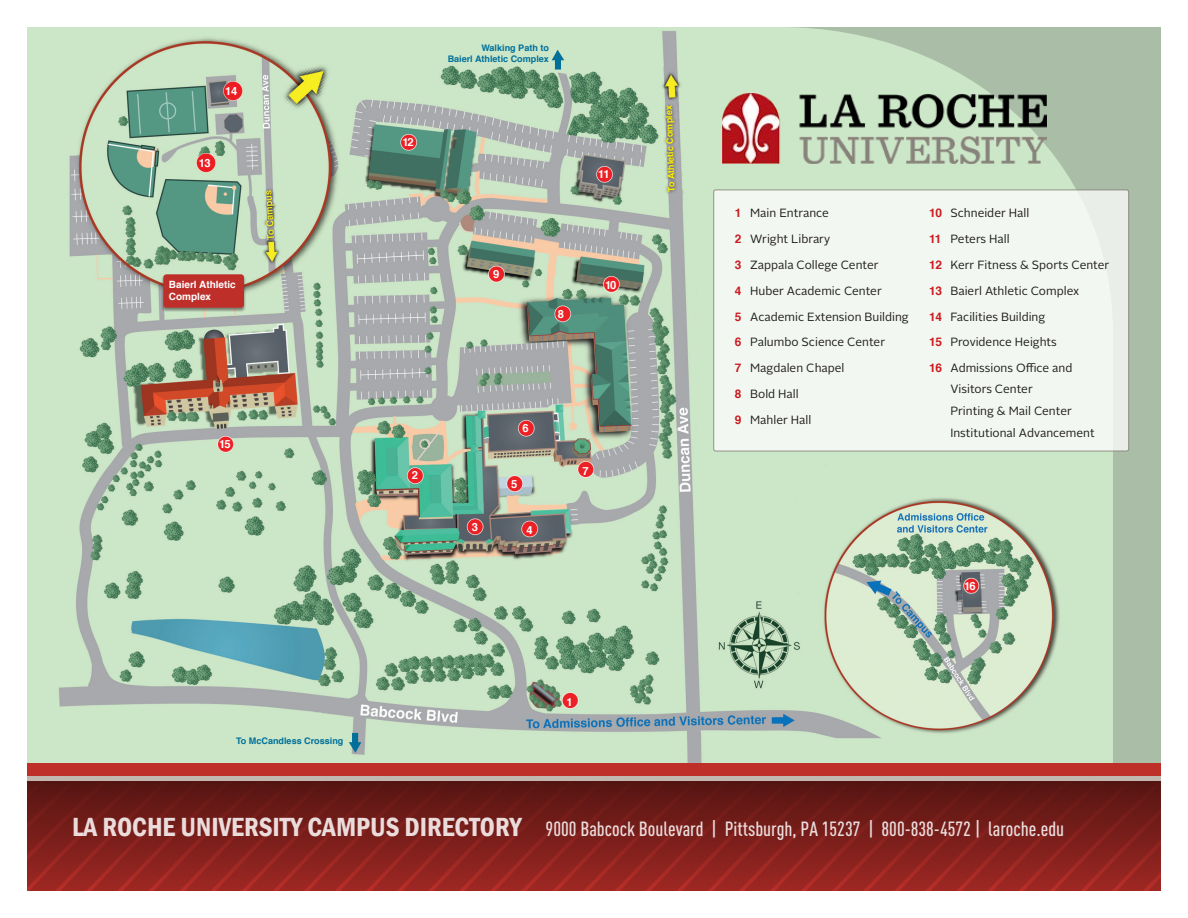
<style>
.page{position:relative;width:1188px;height:918px;background:#fff}
.page>*{position:absolute;margin:0;border:0;box-sizing:border-box;transform-origin:0 0}
.t1{font:500 20.25px "DIN Cond";color:#fff}
.t2{font:11.85px "Alright Sans";color:#231f20}
.t3{font:700 11.25px "Helvetica";letter-spacing:-.08em;color:#fff}
.t4{font:700 10.05px/12px "Helvetica";color:#fff}
.t5{font:700 9px/10.8px "Helvetica";color:#00709a;text-align:right}
.t6{font:700 9px "Helvetica";color:#fff101}
.s1{font-family:"Helvetica";font-weight:700;color:#cd1a20}
.s2{font-family:"Franklin Gothic";font-weight:600;font-stretch:condensed;font-size:27px}
</style>
<div class="page">
<img style="left:31px;top:27px;width:749px;height:737px">
<svg style="left:780px;top:27px;width:381px;height:737px"></svg>
<img style="left:27px;top:781px;width:1134px;height:110px">
<div style="left:27px;top:764px;width:1134px;height:16px;background:#be2f2a"></div>
<hr style="left:27px;top:777px;width:1134px;height:4px;background:#c1b7af">
<div style="left:714px;top:190px;width:415px;height:261px;background:#f2f8f1;border-radius:2px"></div>
<div style="left:713px;top:189px;width:416px;height:263px;border:1px solid #877e7a;border-radius:2px"></div>
<div style="left:161px;top:274px;width:85px;height:38px;background:#231f20;opacity:.5"></div>
<div style="left:163px;top:274px;width:81px;height:34px;background:#be2f2a;border-radius:3px"></div>
<div style="left:663px;top:103px;width:15px;height:92px;background:#231f20;opacity:.75"></div>
<svg style="left:552px;top:50px;width:12px;height:20px"></svg>
<svg style="left:349px;top:733px;width:12px;height:20px"></svg>
<img style="left:723px;top:94px;width:323px;height:69px">
<p class="t3" style="left:225px;top:82px;width:13px">14</p>
<p class="t3" style="left:199px;top:154px;width:13px">13</p>
<p class="t4" style="left:169px;top:279px;width:68px">Baierl Athletic<br>Complex</p>
<p class="t3" style="left:219px;top:435px;width:13px">15</p>
<p class="t5" style="left:236px;top:736px;width:109px">To McCandless Crossing</p>
<p class="t3" style="left:402px;top:133px;width:13px">12</p>
<p class="t5" style="left:448px;top:42px;width:103px">Walking Path to<br>Baierl Athletic Complex</p>
<p class="t3" style="left:598px;top:165px;width:13px">11</p>
<p class="t3" style="left:493px;top:265px;width:8px">9</p>
<p class="t3" style="left:558px;top:305px;width:8px">8</p>
<p class="t3" style="left:605px;top:276px;width:13px">10</p>
<p class="t3" style="left:412px;top:466px;width:8px">2</p>
<p class="t3" style="left:472px;top:518px;width:8px">3</p>
<p class="t3" style="left:522px;top:419px;width:8px">6</p>
<p class="t3" style="left:511px;top:475px;width:8px">5</p>
<p class="t3" style="left:526px;top:521px;width:8px">4</p>
<p class="t3" style="left:582px;top:462px;width:8px">7</p>
<p class="t6" style="left:664px;top:192px;width:88px;rotate:-92deg">To Athletic Complex</p>
<p class="t3" style="left:567px;top:693px;width:8px">1</p>
<p class="t2" style="left:735px;top:205px;width:96px"><span class="s1">1</span> Main Entrance</p>
<p class="t2" style="left:735px;top:231px;width:97px"><span class="s1">2</span> Wright Library</p>
<p class="t2" style="left:735px;top:257px;width:146px"><span class="s1">3</span> Zappala College Center</p>
<p class="t2" style="left:735px;top:282px;width:149px"><span class="s1">4</span> Huber Academic Center</p>
<p class="t2" style="left:735px;top:308px;width:176px"><span class="s1">5</span> Academic Extension Building</p>
<p class="t2" style="left:735px;top:334px;width:152px"><span class="s1">6</span> Palumbo Science Center</p>
<p class="t2" style="left:735px;top:360px;width:111px"><span class="s1">7</span> Magdalen Chapel</p>
<p class="t2" style="left:735px;top:386px;width:66px"><span class="s1">8</span> Bold Hall</p>
<p class="t2" style="left:735px;top:412px;width:78px"><span class="s1">9</span> Mahler Hall</p>
<p class="t2" style="left:929px;top:205px;width:102px"><span class="s1">10</span> Schneider Hall</p>
<p class="t2" style="left:929px;top:231px;width:82px"><span class="s1">11</span> Peters Hall</p>
<p class="t2" style="left:929px;top:257px;width:182px"><span class="s1">12</span> Kerr Fitness &amp; Sports Center</p>
<p class="t2" style="left:929px;top:282px;width:152px"><span class="s1">13</span> Baierl Athletic Complex</p>
<p class="t2" style="left:929px;top:308px;width:118px"><span class="s1">14</span> Facilities Building</p>
<p class="t2" style="left:929px;top:334px;width:129px"><span class="s1">15</span> Providence Heights</p>
<p class="t2" style="left:929px;top:360px;width:145px"><span class="s1">16</span> Admissions Office and</p>
<p class="t2" style="left:950px;top:381px;width:84px">Visitors Center</p>
<p class="t2" style="left:950px;top:403px;width:123px">Printing &amp; Mail Center</p>
<p class="t2" style="left:950px;top:425px;width:146px">Institutional Advancement</p>
<p class="t3" style="left:964px;top:577px;width:13px">16</p>
<h1 class="t1" style="left:72px;top:817px;width:994px"><span class="s2">LA ROCHE UNIVERSITY CAMPUS DIRECTORY</span> 9000 Babcock Boulevard | Pittsburgh, PA 15237 | 800-838-4572 | laroche.edu</h1>
</div>
